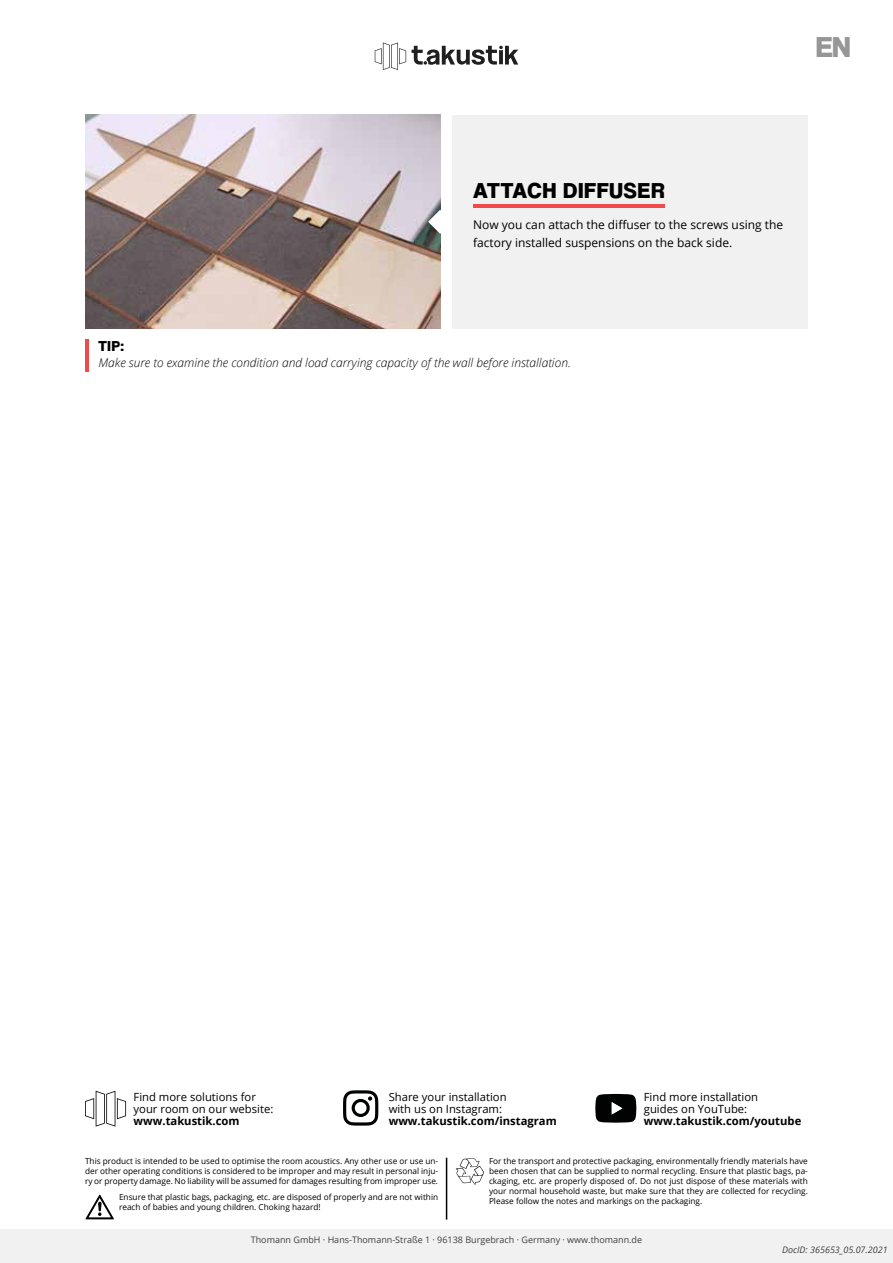
<style>
.page{position:relative;width:893px;height:1263px;background:#fff}
.page>*{position:absolute;margin:0;border:0;box-sizing:border-box;transform-origin:0 0}
.t1{font:30px "Coolvetica Hv";color:#969696}
.t2{font:22.5px "Coolvetica Hv";letter-spacing:.05em;color:#000}
.t3{font:15px "Coolvetica Hv";color:#000}
.t4{font:12px/18px "Open Sans";color:#000}
.t5{font:italic 300 12px "Open Sans";color:#000}
.t6{font:11.25px/12px "Open Sans";color:#000}
.t7{font:700 11.25px "Open Sans";color:#000}
.t8{font:9px "Open Sans";color:#404040}
.t9{font:italic 9px "Open Sans";color:#404040}
.t10{font:8.25px/9.9px "Open Sans";color:#000;text-align:justify}
</style>
<div class="page">
<div style="left:0;top:1229px;width:893px;height:34px;background:#f1f1f1"></div>
<svg style="left:85px;top:1194px;width:29px;height:26px"></svg>
<svg style="left:456px;top:1158px;width:28px;height:26px"></svg>
<hr style="left:446px;top:1158px;width:1px;height:61px;background:#000">
<svg style="left:85px;top:1091px;width:41px;height:35px"></svg>
<svg style="left:343px;top:1090px;width:35px;height:35px"></svg>
<svg style="left:595px;top:1094px;width:41px;height:29px"></svg>
<img style="left:85px;top:115px;width:355px;height:214px">
<svg style="left:428px;top:210px;width:13px;height:24px"></svg>
<div style="left:453px;top:115px;width:355px;height:214px;background:#f1f1f1"></div>
<hr style="left:473px;top:204px;width:191px;height:4px;background:#f04b4c">
<svg style="left:375px;top:43px;width:31px;height:27px"></svg>
<svg style="left:412px;top:46px;width:106px;height:19px"></svg>
<hr style="left:85px;top:339px;width:4px;height:33px;background:#f04b4c">
<h1 class="t1" style="left:816px;top:30px;width:36px">EN</h1>
<h2 class="t2" style="left:473px;top:177px;width:193px">ATTACH DIFFUSER</h2>
<h3 class="t3" style="left:98px;top:337px;width:27px">TIP:</h3>
<h3 class="t4" style="left:473px;top:215px;width:312px">Now you can attach the diffuser to the screws using the factory installed suspensions on the back side.</h3>
<h3 class="t5" style="left:98px;top:354px;width:474px">Make sure to examine the condition and load carrying capacity of the wall before installation.</h3>
<h3 class="t6" style="left:134px;top:1091px;width:141px">Find more solutions for your room on our website:</h3>
<h3 class="t7" style="left:134px;top:1113px;width:108px">www.takustik.com</h3>
<h3 class="t6" style="left:389px;top:1091px;width:119px">Share your installation with us on Instagram:</h3>
<h3 class="t7" style="left:389px;top:1113px;width:170px">www.takustik.com/instagram</h3>
<h3 class="t6" style="left:644px;top:1091px;width:116px">Find more installation guides on YouTube:</h3>
<h3 class="t7" style="left:644px;top:1113px;width:159px">www.takustik.com/youtube</h3>
<p class="t10" style="left:85px;top:1156px;width:355px">This product is intended to be used to optimise the room acoustics. Any other use or use un&shy;der other operating conditions is considered to be improper and may result in personal inju&shy;ry or property damage. No liability will be assumed for damages resulting from improper use.</p>
<p class="t10" style="left:119px;top:1191px;width:321px">Ensure that plastic bags, packaging, etc. are disposed of properly and are not within reach of babies and young children. Choking hazard!</p>
<p class="t10" style="left:489px;top:1156px;width:320px">For the transport and protective packaging, environmentally friendly materials have been chosen that can be supplied to normal recycling. Ensure that plastic bags, pa&shy;ckaging, etc. are properly disposed of. Do not just dispose of these materials with your normal household waste, but make sure that they are collected for recycling.<br>Please follow the notes and markings on the packaging.</p>
<p class="t8" style="left:251px;top:1234px;width:393px">Thomann GmbH · Hans-Thomann-Straße 1 · 96138 Burgebrach · Germany · www.thomann.de</p>
<p class="t9" style="left:782px;top:1243px;width:107px">DocID: 365653_05.07.2021</p>
</div>
